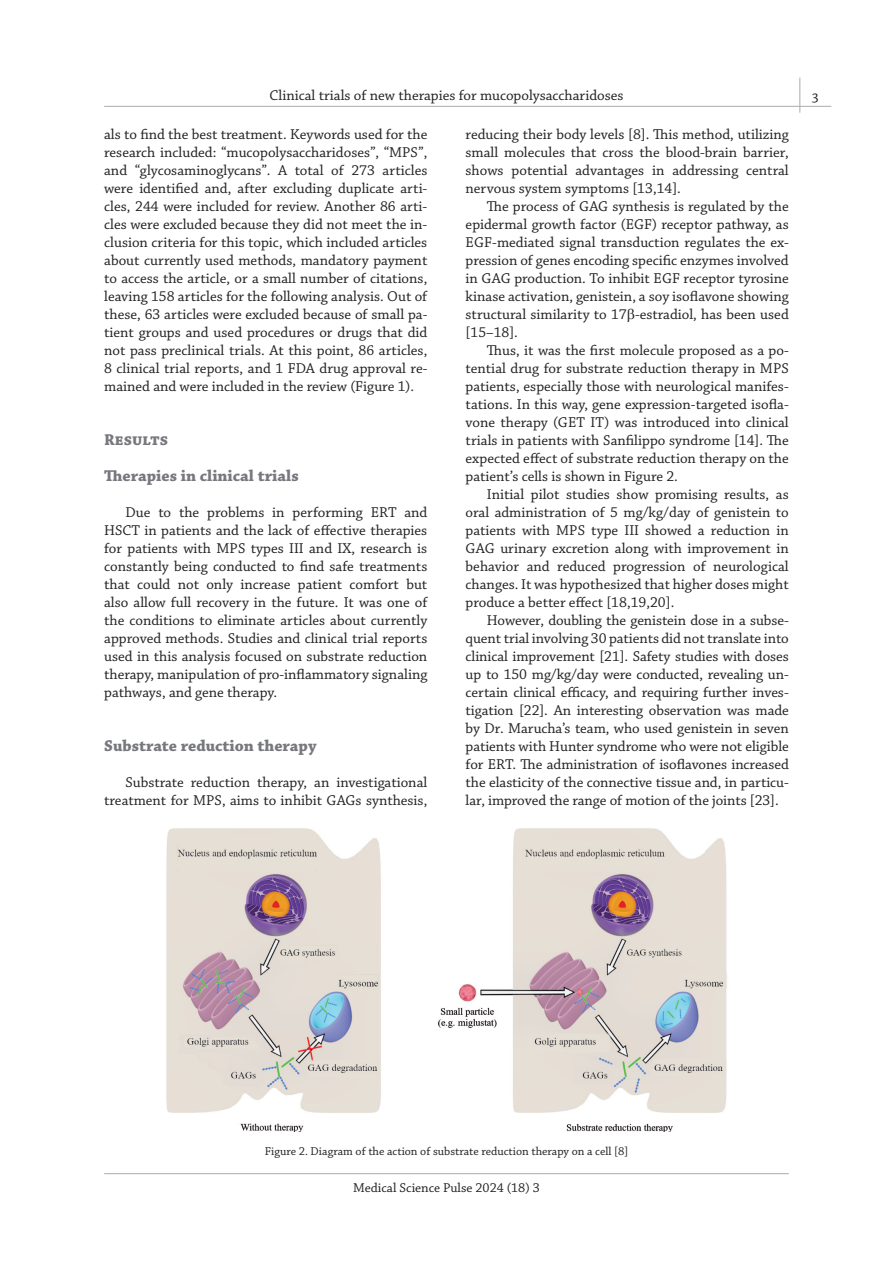
<style>
.page{position:relative;width:893px;height:1263px;background:#fff}
.page>*{position:absolute;margin:0;border:0;box-sizing:border-box;transform-origin:0 0}
.t1{font:700 16.5px/36px "Chaparral Pro";color:#77787d}
.t2{font:15px/18px "Chaparral Pro";color:#231f20;text-align:justify}
.t3{font:13.5px "Chaparral Pro";color:#231f20}
.t4{font:12px "Chaparral Pro";color:#231f20}
</style>
<div class="page">
<hr style="left:104px;top:1173px;width:685px;height:1px;background:#a9abaf">
<hr style="left:104px;top:106px;width:727px;height:1px;background:#a9abaf">
<hr style="left:799px;top:78px;width:1px;height:35px;background:#a9abaf">
<img style="left:166px;top:828px;width:561px;height:303px">
<p class="t2" style="left:269px;top:87px;width:356px">Clinical trials of new therapies for mucopolysaccharidoses</p>
<p class="t2" style="left:812px;top:87px;width:8px">3</p>
<p class="t2" style="left:104px;top:126px;width:325px">als to find the best treatment. Keywords used for the research included: “mucopolysaccharidoses”, “MPS”, and “glycosaminoglycans”. A total of 273 articles were identified and, after excluding duplicate arti&shy;cles, 244 were included for review. Another 86 arti&shy;cles were excluded because they did not meet the in&shy;clusion criteria for this topic, which included articles about currently used methods, mandatory payment to access the article, or a small number of citations, leaving 158 articles for the following analysis. Out of these, 63 articles were excluded because of small pa&shy;tient groups and used procedures or drugs that did not pass preclinical trials. At this point, 86 articles, 8 clinical trial reports, and 1 fDA drug approval re&shy;mained and were included in the review (figure 1).</p>
<p class="t1" style="left:104px;top:422px;width:196px">Results<br>Therapies in clinical trials</p>
<p class="t2" style="left:104px;top:504px;width:325px;text-indent:21px">Due to the problems in performing erT and HSCT in patients and the lack of effective therapies for patients with MPS types III and IX, research is constantly being conducted to find safe treatments that could not only increase patient comfort but also allow full recovery in the future. It was one of the conditions to eliminate articles about currently approved methods. Studies and clinical trial reports used in this analysis focused on substrate reduction therapy, manipulation of pro-inflammatory signaling pathways, and gene therapy.</p>
<p class="t1" style="left:104px;top:728px;width:214px">Substrate reduction therapy</p>
<p class="t2" style="left:104px;top:774px;width:325px;text-align:right">Substrate reduction therapy, an investigational treatment for MPS, aims to inhibit GAGs synthesis,</p>
<p class="t2" style="left:466px;top:126px;width:325px">reducing their body levels [8]. This method, utilizing small molecules that cross the blood-brain barrier, shows potential advantages in addressing central nervous system symptoms [13,14].</p>
<p class="t2" style="left:466px;top:198px;width:325px;text-indent:21px">The process of GAG synthesis is regulated by the epidermal growth factor (eGf) receptor pathway, as eGf-mediated signal transduction regulates the ex&shy;pression of genes encoding specific enzymes involved in GAG production. To inhibit eGf receptor tyrosine kinase activation, genistein, a soy isoflavone showing structural similarity to 17 -estradiol, has been used [15–18].</p>
<p class="t2" style="left:466px;top:342px;width:325px;text-indent:21px">Thus, it was the first molecule proposed as a po&shy;tential drug for substrate reduction therapy in MPS patients, especially those with neurological manifes&shy;tations. In this way, gene expression-targeted isofla&shy;vone therapy (GeT IT) was introduced into clinical trials in patients with Sanfilippo syndrome [14]. The expected effect of substrate reduction therapy on the patient’s cells is shown in figure 2.</p>
<p class="t2" style="left:466px;top:486px;width:325px;text-indent:21px">Initial pilot studies show promising results, as oral administration of 5 mg/kg/day of genistein to patients with MPS type III showed a reduction in GAG urinary excretion along with improvement in behavior and reduced progression of neurological changes. It was hypothesized that higher doses might produce a better effect [18,19,20].</p>
<p class="t2" style="left:466px;top:612px;width:325px;text-indent:21px">However, doubling the genistein dose in a subse&shy;quent trial involving 30 patients did not translate into clinical improvement [21]. Safety studies with doses up to 150 mg/kg/day were conducted, revealing un&shy;certain clinical efficacy, and requiring further inves&shy;tigation [22]. An interesting observation was made by Dr. Marucha’s team, who used genistein in seven patients with Hunter syndrome who were not eligible for erT. The administration of isoflavones increased the elasticity of the connective tissue and, in particu&shy;lar, improved the range of motion of the joints [23].</p>
<p class="t4" style="left:265px;top:1144px;width:365px">figure 2. Diagram of the action of substrate reduction therapy on a cell [8]</p>
<p class="t3" style="left:353px;top:1180px;width:188px">Medical Science Pulse 2024 (18) 3</p>
</div>
